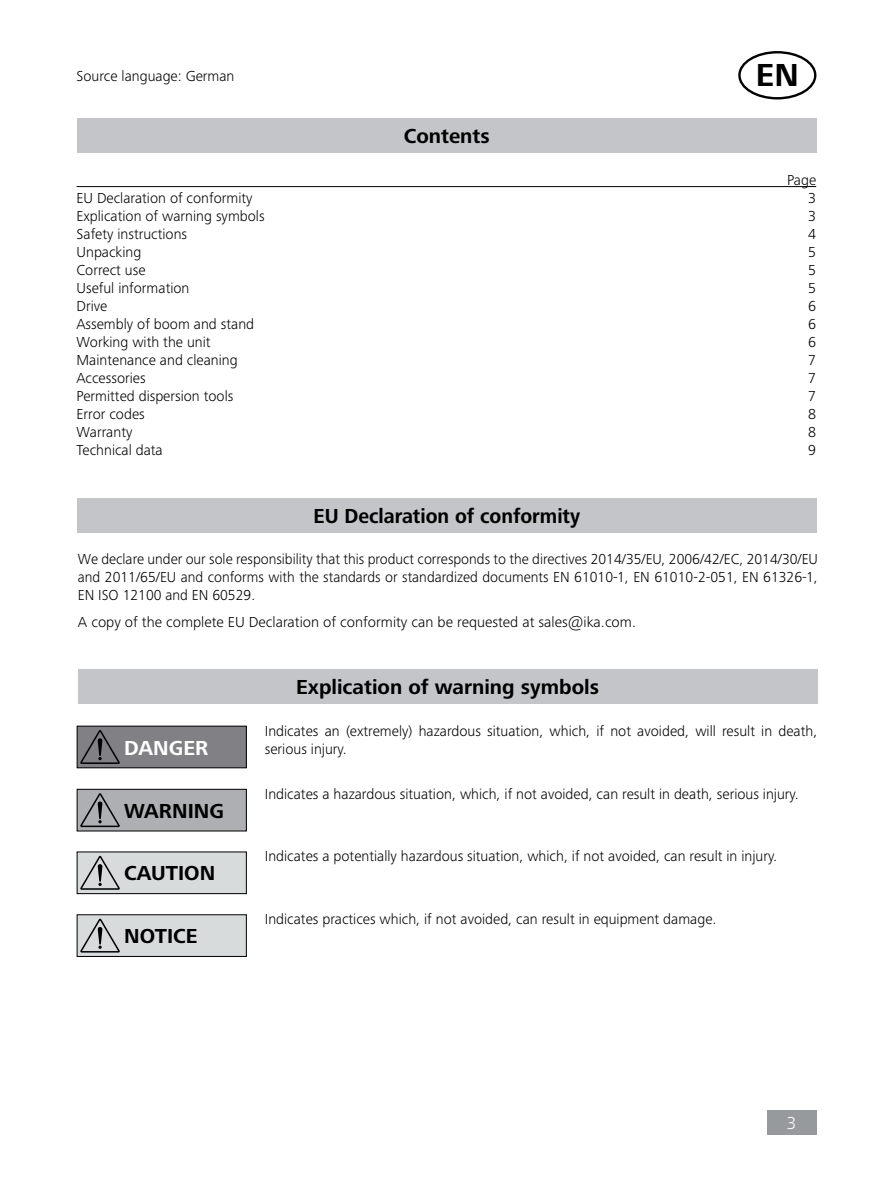
<style>
.page{position:relative;width:893px;height:1187px;background:#fff}
.page>*{position:absolute;margin:0;border:0;box-sizing:border-box;transform-origin:0 0}
.t1{font:700 33px "Frutiger Next IKA";color:#000}
.t2{font:700 21px "Frutiger Next IKA";color:#000}
.t3{font:700 21px "Frutiger Next IKA";color:#000;scale:.95 1}
.t4{font:700 21px "Frutiger Next IKA";color:#fff}
.t5{font:300 18px "Frutiger Next IKA";color:#fff}
.t6{font:300 15px/18px "Frutiger Next IKA";color:#000}
</style>
<div class="page">
<div style="left:767px;top:1110px;width:49px;height:25px;background:#979a9d"></div>
<div style="left:738px;top:51px;width:78px;height:48px;border:2px solid #000;border-radius:50%"></div>
<div style="left:77px;top:119px;width:739px;height:34px;background:#c3c5c8"></div>
<div style="left:78px;top:669px;width:739px;height:34px;background:#c3c5c8"></div>
<div style="left:77px;top:498px;width:740px;height:34px;background:#c3c5c8"></div>
<div style="left:77px;top:789px;width:169px;height:42px;background:#aeafb2"></div>
<div style="left:77px;top:788px;width:170px;height:43px;border:1px solid #000"></div>
<svg style="left:79px;top:793px;width:41px;height:37px"></svg>
<div style="left:77px;top:851px;width:169px;height:42px;background:#d8dbdc"></div>
<div style="left:77px;top:851px;width:170px;height:43px;border:1px solid #000"></div>
<svg style="left:79px;top:855px;width:41px;height:38px"></svg>
<div style="left:77px;top:914px;width:169px;height:42px;background:#d8dbdc"></div>
<svg style="left:80px;top:918px;width:40px;height:35px"></svg>
<div style="left:77px;top:726px;width:169px;height:41px;background:#818084"></div>
<div style="left:77px;top:725px;width:170px;height:43px;border:1px solid #000"></div>
<svg style="left:79px;top:730px;width:41px;height:37px"></svg>
<hr style="left:77px;top:186px;width:739px;height:1px;background:#000">
<p class="t6" style="left:77px;top:67px;width:159px">Source language: German</p>
<h1 class="t1" style="left:756px;top:56px;width:44px">EN</h1>
<h2 class="t2" style="left:404px;top:124px;width:88px">Contents</h2>
<p class="t6" style="left:787px;top:171px;width:31px">Page</p>
<p class="t6" style="left:77px;top:189px;width:178px">EU Declaration of conformity</p>
<p class="t6" style="left:808px;top:189px;width:9px">3</p>
<p class="t6" style="left:77px;top:207px;width:190px">Explication of warning symbols</p>
<p class="t6" style="left:808px;top:207px;width:9px">3</p>
<p class="t6" style="left:77px;top:225px;width:112px">Safety instructions</p>
<p class="t6" style="left:808px;top:225px;width:9px">4</p>
<p class="t6" style="left:77px;top:243px;width:66px">Unpacking</p>
<p class="t6" style="left:808px;top:243px;width:9px">5</p>
<p class="t6" style="left:77px;top:261px;width:71px">Correct use</p>
<p class="t6" style="left:808px;top:261px;width:9px">5</p>
<p class="t6" style="left:77px;top:279px;width:114px">Useful information</p>
<p class="t6" style="left:808px;top:279px;width:9px">5</p>
<p class="t6" style="left:77px;top:297px;width:32px">Drive</p>
<p class="t6" style="left:808px;top:297px;width:9px">6</p>
<p class="t6" style="left:77px;top:315px;width:179px">Assembly of boom and stand</p>
<p class="t6" style="left:808px;top:315px;width:9px">6</p>
<p class="t6" style="left:77px;top:333px;width:136px">Working with the unit</p>
<p class="t6" style="left:808px;top:333px;width:9px">6</p>
<p class="t6" style="left:77px;top:351px;width:163px">Maintenance and cleaning</p>
<p class="t6" style="left:808px;top:351px;width:9px">7</p>
<p class="t6" style="left:77px;top:369px;width:71px">Accessories</p>
<p class="t6" style="left:808px;top:369px;width:9px">7</p>
<p class="t6" style="left:77px;top:387px;width:158px">Permitted dispersion tools</p>
<p class="t6" style="left:808px;top:387px;width:9px">7</p>
<p class="t6" style="left:77px;top:405px;width:70px">Error codes</p>
<p class="t6" style="left:808px;top:405px;width:9px">8</p>
<p class="t6" style="left:77px;top:423px;width:57px">Warranty</p>
<p class="t6" style="left:808px;top:423px;width:9px">8</p>
<p class="t6" style="left:77px;top:441px;width:88px">Technical data</p>
<p class="t6" style="left:808px;top:441px;width:9px">9</p>
<h2 class="t3" style="left:314px;top:503px;width:282px">EU Declaration of conformity</h2>
<p class="t6" style="left:78px;top:550px;width:742px;text-align:justify">We declare under our sole responsibility that this product corresponds to the directives 2014/35/EU, 2006/42/EC, 2014/30/EU and 2011/65/EU and conforms with the standards or standardized documents EN 61010-1, EN 61010-2-051, EN 61326-1, EN ISO 12100 and EN 60529.</p>
<p class="t6" style="left:78px;top:613px;width:560px">A copy of the complete EU Declaration of conformity can be requested at sales@ika.com.</p>
<h2 class="t4" style="left:124px;top:735px;width:85px">DANGER</h2>
<h2 class="t2" style="left:124px;top:798px;width:101px">WARNING</h2>
<h2 class="t2" style="left:124px;top:861px;width:92px">CAUTION</h2>
<h2 class="t2" style="left:124px;top:924px;width:75px">NOTICE</h2>
<h2 class="t2" style="left:296px;top:675px;width:304px">Explication of warning symbols</h2>
<p class="t6" style="left:265px;top:722px;width:554px">Indicates an (extremely) hazardous situation, which, if not avoided, will result in death, serious injury.</p>
<p class="t6" style="left:265px;top:784px;width:535px">Indicates a hazardous situation, which, if not avoided, can result in death, serious injury.</p>
<p class="t6" style="left:265px;top:847px;width:514px">Indicates a potentially hazardous situation, which, if not avoided, can result in injury.</p>
<p class="t6" style="left:265px;top:909px;width:453px">Indicates practices which, if not avoided, can result in equipment damage.</p>
<p class="t5" style="left:787px;top:1112px;width:11px">3</p>
</div>
